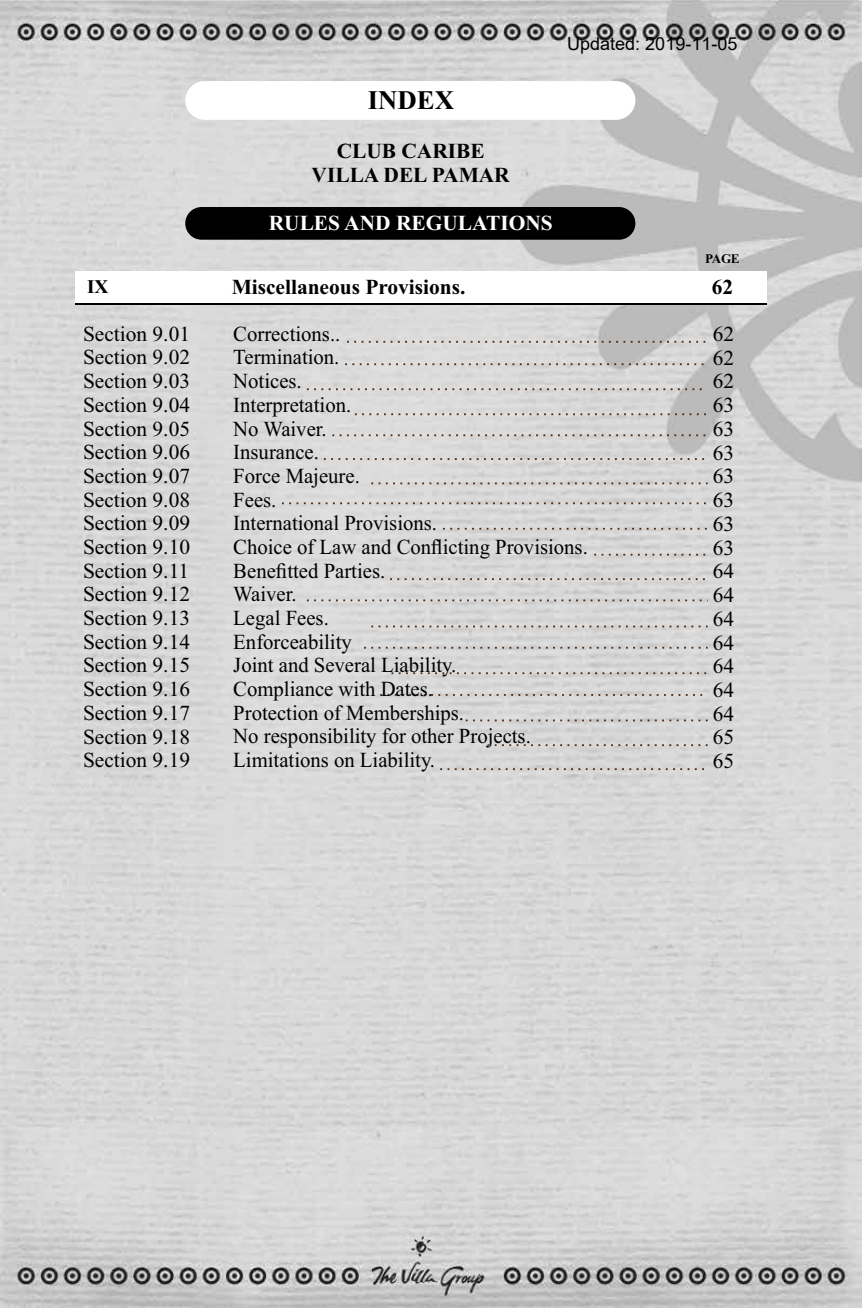
<style>
.page{position:relative;width:862px;height:1308px;background:#fff}
.page>*{position:absolute;margin:0;border:0;box-sizing:border-box;transform-origin:0 0}
.t1{font:700 26.78px "Times New Roman";color:#000}
.t2{font:21.38px/23.6px "Times New Roman";color:#000;text-align:justify}
.t3{font:700 21.38px/23.6px "Times New Roman";color:#000;text-align:center}
.t4{font:700 21.38px "Times New Roman";color:#fff}
.t5{font:700 19.35px "Times New Roman";color:#000}
.t6{font:18px "Arial";color:#000}
.t7{font:700 13.05px "Times New Roman";color:#000}
</style>
<div class="page">
<img style="left:0;top:0;width:861px;height:1307px">
<div style="left:185px;top:81px;width:450px;height:39px;background:#fff;border-radius:19px"></div>
<div style="left:185px;top:207px;width:450px;height:33px;background:#000;border-radius:16px"></div>
<div style="left:75px;top:271px;width:691px;height:34px;background:#fff"></div>
<hr style="left:75px;top:303px;width:691px;height:2px;background:#000">
<svg style="left:347px;top:341px;width:359px;height:2px"></svg>
<svg style="left:345px;top:363px;width:361px;height:2px"></svg>
<svg style="left:307px;top:388px;width:399px;height:2px"></svg>
<svg style="left:355px;top:413px;width:352px;height:2px"></svg>
<svg style="left:332px;top:434px;width:375px;height:2px"></svg>
<svg style="left:324px;top:458px;width:383px;height:2px"></svg>
<svg style="left:371px;top:482px;width:336px;height:2px"></svg>
<svg style="left:282px;top:502px;width:425px;height:2px"></svg>
<svg style="left:443px;top:528px;width:264px;height:1px"></svg>
<svg style="left:594px;top:554px;width:113px;height:1px"></svg>
<svg style="left:390px;top:578px;width:317px;height:2px"></svg>
<svg style="left:307px;top:599px;width:400px;height:2px"></svg>
<svg style="left:371px;top:625px;width:336px;height:2px"></svg>
<svg style="left:364px;top:647px;width:343px;height:1px"></svg>
<svg style="left:391px;top:672px;width:316px;height:2px"></svg>
<svg style="left:380px;top:694px;width:327px;height:2px"></svg>
<svg style="left:465px;top:719px;width:242px;height:2px"></svg>
<svg style="left:487px;top:744px;width:220px;height:2px"></svg>
<svg style="left:440px;top:768px;width:267px;height:2px"></svg>
<p class="t1" style="left:367px;top:81px;width:88px">INDEX</p>
<p class="t3" style="left:311px;top:138px;width:199px">CLUB CARIBE<br>VILLA DEL PAMAR</p>
<p class="t4" style="left:268px;top:208px;width:285px">RULES AND REGULATIONS</p>
<p class="t6" style="left:567px;top:32px;width:172px">Updated: 2019-11-05</p>
<p class="t7" style="left:704px;top:250px;width:36px">PAGE</p>
<p class="t5" style="left:87px;top:273px;width:23px">IX</p>
<p class="t3" style="left:231px;top:275px;width:235px">Miscellaneous Provisions.</p>
<p class="t3" style="left:711px;top:275px;width:23px">62</p>
<p class="t2" style="left:233px;top:321px;width:356px;text-align:left">Corrections..<br>Termination.<br>Notices.<br>Interpretation.<br>No Waiver.<br>Insurance.<br>Force Majeure.<br>Fees.<br>International Provisions.<br>Choice of Law and Conflicting Provisions.<br>Benefitted Parties.<br>Waiver.<br>Legal Fees.<br>Enforceability<br>Joint and Several Liability.<br>Compliance with Dates.<br>Protection of Memberships.<br>No responsibility for other Projects.<br>Limitations on Liability.</p>
<p class="t2" style="left:83px;top:321px;width:108px">Section 9.01<br>Section 9.02<br>Section 9.03<br>Section 9.04<br>Section 9.05<br>Section 9.06<br>Section 9.07<br>Section 9.08<br>Section 9.09<br>Section 9.10<br>Section 9.11<br>Section 9.12<br>Section 9.13<br>Section 9.14<br>Section 9.15<br>Section 9.16<br>Section 9.17<br>Section 9.18<br>Section 9.19</p>
<p class="t2" style="left:712px;top:322px;width:23px">62<br>62<br>62<br>63<br>63<br>63<br>63<br>63<br>63<br>63<br>64<br>64<br>64<br>64<br>64<br>64<br>64<br>65<br>65</p>
</div>
